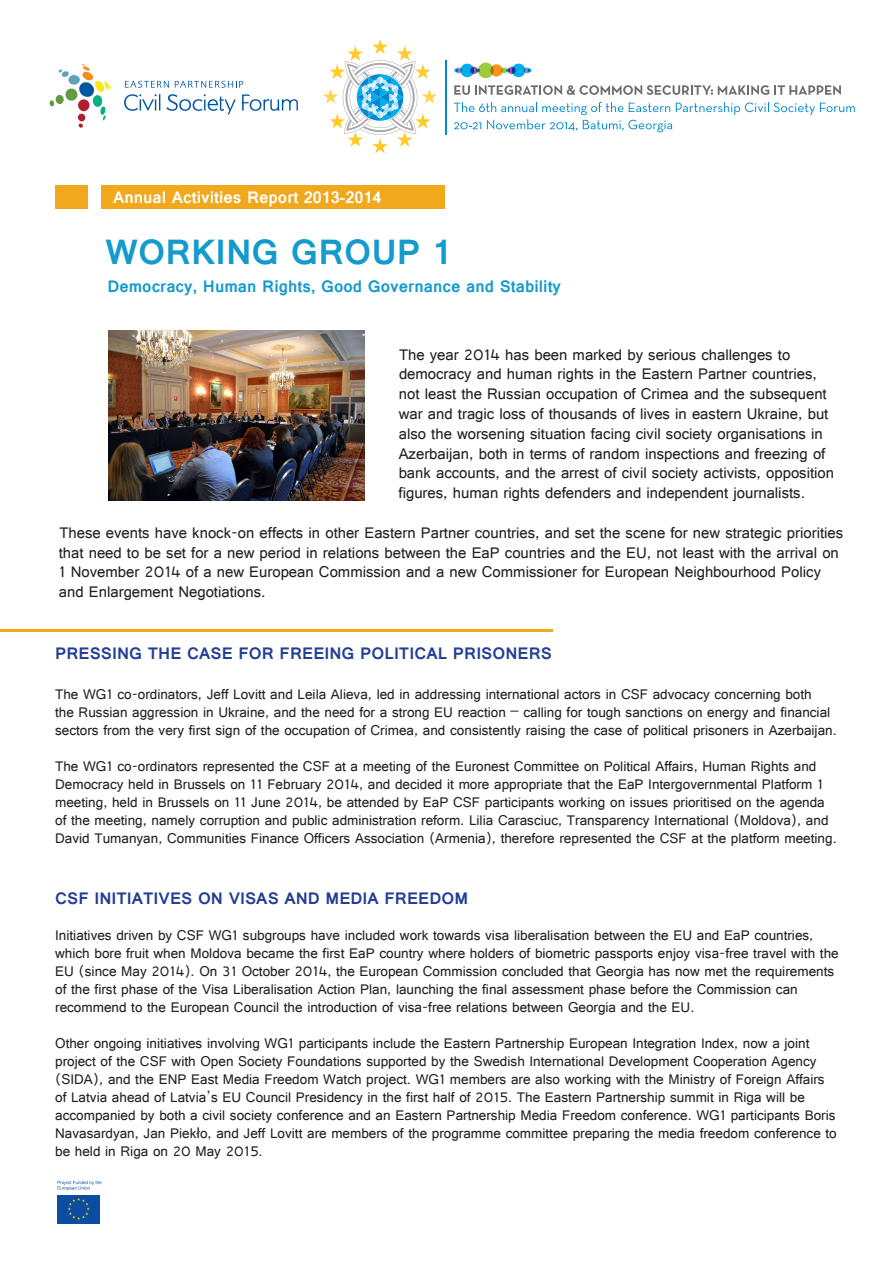
<style>
.page{position:relative;width:893px;height:1263px;background:#fff}
.page>*{position:absolute;margin:0;border:0;box-sizing:border-box;transform-origin:0 0}
.t1{font:700 37.95px "Raavi";color:#149bcc}
.t2{font:700 18px "Raavi";color:#233e95}
.t3{font:700 18px "Raavi";color:#149bcc}
.t4{font:700 18px "Raavi";color:#fff}
.t5{font:16.5px/19.8px "Raavi";color:#231f20}
.t6{font:15px/18px "Raavi";color:#231f20}
.s1{font-family:"Myriad Pro"}
</style>
<div class="page">
<div style="left:102px;top:186px;width:343px;height:23px;background:#f1a81d"></div>
<div style="left:55px;top:186px;width:32px;height:23px;background:#f1a81d"></div>
<hr style="left:0;top:629px;width:552px;height:3px;background:#f1a81d">
<div style="left:57px;top:1195px;width:43px;height:28px;background:#0d4da1"></div>
<svg style="left:68px;top:1198px;width:22px;height:22px"></svg>
<svg style="left:58px;top:1181px;width:43px;height:9px"></svg>
<svg style="left:50px;top:64px;width:61px;height:64px"></svg>
<svg style="left:125px;top:81px;width:44px;height:7px"></svg>
<svg style="left:175px;top:81px;width:68px;height:7px"></svg>
<svg style="left:124px;top:94px;width:36px;height:17px"></svg>
<svg style="left:167px;top:94px;width:131px;height:21px"></svg>
<svg style="left:323px;top:39px;width:114px;height:114px"></svg>
<hr style="left:445px;top:60px;width:1px;height:75px;background:#0089cf">
<div style="left:478px;top:63px;width:16px;height:15px;background:#9ccb3b;border-radius:50%"></div>
<div style="left:460px;top:64px;width:14px;height:13px;background:#00aeef;border-radius:50%"></div>
<svg style="left:454px;top:67px;width:8px;height:6px"></svg>
<svg style="left:470px;top:67px;width:8px;height:7px"></svg>
<svg style="left:490px;top:64px;width:13px;height:13px"></svg>
<svg style="left:501px;top:67px;width:9px;height:6px"></svg>
<div style="left:512px;top:64px;width:13px;height:13px;background:#00aeef;border-radius:50%"></div>
<svg style="left:524px;top:67px;width:7px;height:6px"></svg>
<svg style="left:508px;top:67px;width:7px;height:7px"></svg>
<svg style="left:454px;top:85px;width:387px;height:10px"></svg>
<svg style="left:454px;top:102px;width:401px;height:30px"></svg>
<img style="left:109px;top:330px;width:255px;height:170px">
<p class="t4" style="left:113px;top:186px;width:270px">Annual Activities Report 2013-2014</p>
<h1 class="t1" style="left:105px;top:228px;width:348px">WORKING GROUP 1</h1>
<p class="t3" style="left:107px;top:276px;width:455px">Democracy, Human Rights, Good Governance and Stability</p>
<p class="t5" style="left:399px;top:344px;width:437px">The year 2014 has been marked by serious challenges to democracy and human rights in the Eastern Partner countries, not least the Russian occupation of Crimea and the subsequent war and tragic loss of thousands of lives in eastern Ukraine, but also the worsening situation facing civil society organisations in Azerbaijan, both in terms of random inspections and freezing of bank accounts, and the arrest of civil society activists, opposition figures, human rights defenders and independent journalists.</p>
<p class="t5" style="left:59px;top:522px;width:786px">These events have knock-on effects in other Eastern Partner countries, and set the scene for new strategic priorities that need to be set for a new period in relations between the EaP countries and the EU, not least with the arrival on 1 November 2014 of a new European Commission and a new Commissioner for European Neighbourhood Policy and Enlargement Negotiations.</p>
<p class="t2" style="left:55px;top:643px;width:498px">PRESSING THE CASE FOR FREEING POLITICAL PRISONERS</p>
<p class="t6" style="left:55px;top:685px;width:783px">The WG1 co-ordinators, Jeff Lovitt and Leila Alieva, led in addressing international actors in CSF advocacy concerning both<br>the Russian aggression in Ukraine, and the need for a strong EU reaction – calling for tough sanctions on energy and financial sectors from the very first sign of the occupation of Crimea, and consistently raising the case of political prisoners in Azerbaijan.</p>
<p class="t6" style="left:55px;top:757px;width:783px">The WG1 co-ordinators represented the CSF at a meeting of the Euronest Committee on Political Affairs, Human Rights and Democracy held in Brussels on 11 February 2014, and decided it more appropriate that the EaP Intergovernmental Platform 1 meeting, held in Brussels on 11 June 2014, be attended by EaP CSF participants working on issues prioritised on the agenda of the meeting, namely corruption and public administration reform. Lilia Carasciuc, Transparency International (Moldova), and David Tumanyan, Communities Finance Officers Association (Armenia), therefore represented the CSF at the platform meeting.</p>
<p class="t2" style="left:55px;top:887px;width:415px">CSF INITIATIVES ON VISAS AND MEDIA FREEDOM</p>
<p class="t6" style="left:55px;top:926px;width:785px">Initiatives driven by CSF WG1 subgroups have included work towards visa liberalisation between the EU and EaP countries, which bore fruit when Moldova became the first EaP country where holders of biometric passports enjoy visa-free travel with the EU (since May 2014). On 31 October 2014, the European Commission concluded that Georgia has now met the requirements of the first phase of the Visa Liberalisation Action Plan, launching the final assessment phase before the Commission can recommend to the European Council the introduction of visa-free relations between Georgia and the EU.</p>
<p class="t6" style="left:55px;top:1034px;width:783px">Other ongoing initiatives involving WG1 participants include the Eastern Partnership European Integration Index, now a joint project of the CSF with Open Society Foundations supported by the Swedish International Development Cooperation Agency (SIDA), and the ENP East Media Freedom Watch project. WG1 members are also working with the Ministry of Foreign Affairs of Latvia ahead of Latvia’s EU Council Presidency in the first half of 2015. The Eastern Partnership summit in Riga will be accompanied by both a civil society conference and an Eastern Partnership Media Freedom conference. WG1 participants Boris Navasardyan, Jan Piek<span class="s1">ł</span>o, and Jeff Lovitt are members of the programme committee preparing the media freedom conference to be held in Riga on 20 May 2015.</p>
</div>
